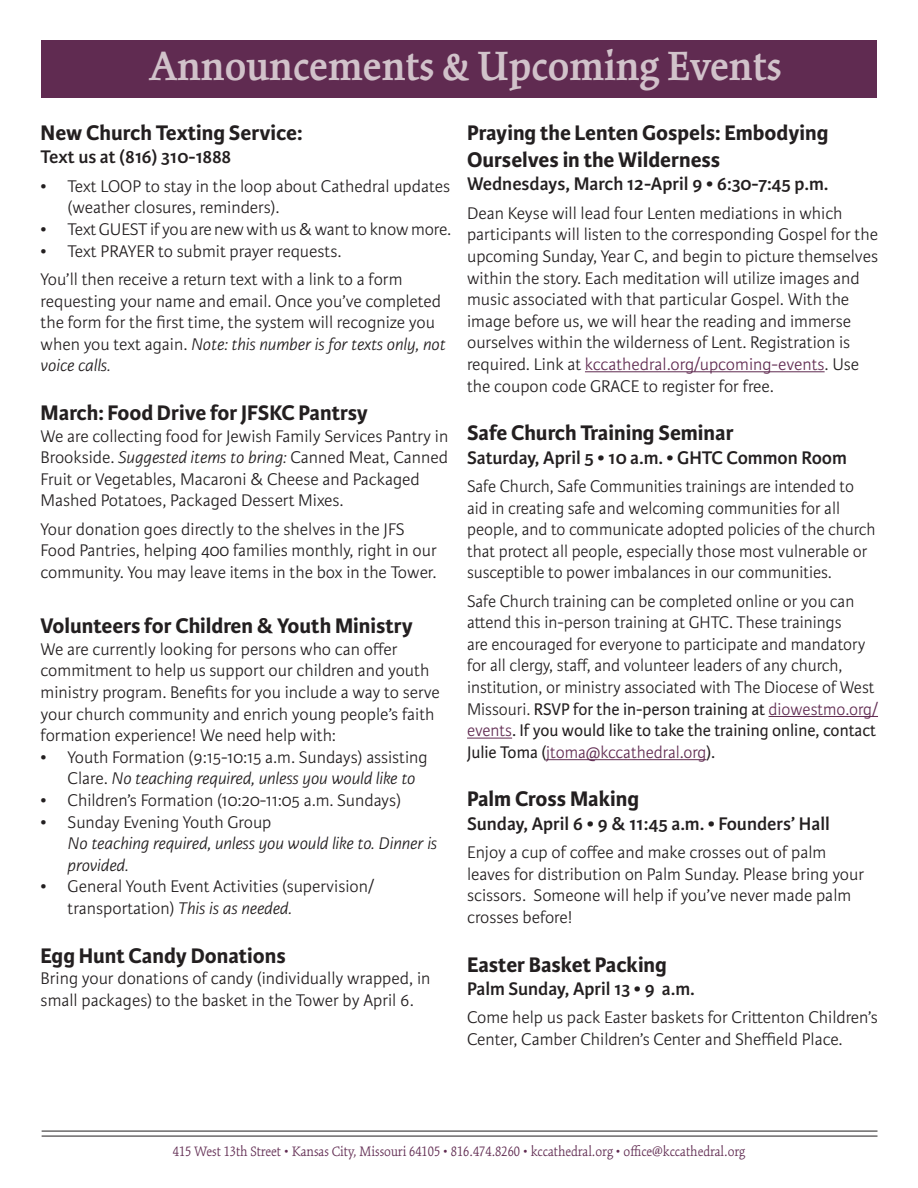
<style>
.page{position:relative;width:918px;height:1188px;background:#fff}
.page>*{position:absolute;margin:0;border:0;box-sizing:border-box;transform-origin:0 0}
.t1{font:600 45px "Kinesis Pro 3";color:#d1c2ca}
.t2{font:700 22.5px/27px "Karmina Sans";color:#231f20}
.t3{font:600 19.5px "Karmina Sans";color:#231f20}
.t4{font:300 18px/21.6px "Karmina Sans";color:#231f20}
.t5{font:italic 300 18px/21.6px "Karmina Sans";color:#231f20}
.t6{font:300 15px "Kinesis Pro 3";color:#602b51}
.s1{font-style:italic}
.s2{color:#602b51}
.s3{font-weight:400}
</style>
<div class="page">
<hr style="left:42px;top:1131px;width:836px;height:1px;background:#231f20">
<hr style="left:42px;top:1136px;width:836px;height:1px;background:#231f20">
<div style="left:41px;top:41px;width:836px;height:57px;background:#602b51"></div>
<hr style="left:585px;top:371px;width:240px;height:1px;background:#602b51">
<hr style="left:769px;top:716px;width:109px;height:1px;background:#602b51">
<hr style="left:467px;top:738px;width:45px;height:1px;background:#602b51">
<hr style="left:546px;top:759px;width:160px;height:1px;background:#602b51">
<h1 class="t1" style="left:150px;top:40px;width:633px">Announcements &amp; Upcoming Events</h1>
<p class="t2" style="left:41px;top:120px;width:263px">New Church Texting Service:</p>
<p class="t3" style="left:41px;top:146px;width:192px">Text us at (816) 310-1888</p>
<p class="t4" style="left:68px;top:176px;width:384px;text-indent:-27px">• Text LOOP to stay in the loop about Cathedral updates (weather closures, reminders).</p>
<p class="t4" style="left:41px;top:219px;width:412px">• Text GUEST if you are new with us &amp; want to know more.</p>
<p class="t4" style="left:41px;top:237px;width:363px;line-height:28.3px">• Text PRAYER to submit prayer requests.<br>You’ll then receive a return text with a link to a form</p>
<p class="t4" style="left:41px;top:290px;width:406px">requesting your name and email. Once you’ve completed the form for the first time, the system will recognize you when you text again. <span class="s1">Note: this number is for texts only, not voice calls.</span></p>
<p class="t2" style="left:41px;top:400px;width:329px">March: Food Drive for JFSKC Pantrsy</p>
<p class="t4" style="left:41px;top:425px;width:409px">We are collecting food for Jewish Family Services Pantry in Brookside. <span class="s1">Suggested items to bring:</span> Canned Meat, Canned Fruit or Vegetables, Macaroni &amp; Cheese and Packaged Mashed Potatoes, Packaged Dessert Mixes.</p>
<p class="t4" style="left:41px;top:518px;width:398px">Your donation goes directly to the shelves in the JFS<br>Food Pantries, helping 400 families monthly, right in our community. You may leave items in the box in the Tower.</p>
<p class="t2" style="left:41px;top:613px;width:374px">Volunteers for Children &amp; Youth Ministry</p>
<p class="t4" style="left:41px;top:639px;width:401px">We are currently looking for persons who can offer commitment to help us support our children and youth ministry program. Benefits for you include a way to serve your church community and enrich young people’s faith formation experience! We need help with:</p>
<p class="t4" style="left:68px;top:747px;width:362px;text-indent:-27px">• Youth Formation (9:15-10:15 a.m. Sundays) assisting<br>Clare. <span class="s1">No teaching required, unless you would like to</span></p>
<p class="t4" style="left:41px;top:790px;width:362px">• Children’s Formation (10:20-11:05 a.m. Sundays)</p>
<p class="t4" style="left:41px;top:811px;width:232px">• Sunday Evening Youth Group</p>
<p class="t5" style="left:68px;top:833px;width:371px">No teaching required, unless you would like to. Dinner is provided.</p>
<p class="t4" style="left:68px;top:876px;width:308px;text-indent:-27px">• General Youth Event Activities (supervision/ transportation) <span class="s1">This is as needed.</span></p>
<p class="t2" style="left:41px;top:942px;width:247px">Egg Hunt Candy Donations</p>
<p class="t4" style="left:41px;top:968px;width:391px">Bring your donations of candy (individually wrapped, in small packages) to the basket in the Tower by April 6.</p>
<p class="t2" style="left:467px;top:120px;width:363px">Praying the Lenten Gospels: Embodying<br>Ourselves in the Wilderness</p>
<p class="t3" style="left:467px;top:173px;width:363px">Wednesdays, March 12-April 9 • 6:30-7:45 p.m.</p>
<p class="t4" style="left:467px;top:203px;width:412px">Dean Keyse will lead four Lenten mediations in which participants will listen to the corresponding Gospel for the upcoming Sunday, Year C, and begin to picture themselves within the story. Each meditation will utilize images and music associated with that particular Gospel. With the image before us, we will hear the reading and immerse ourselves within the wilderness of Lent. Registration is required. Link at <span class="s2">kccathedral.org/upcoming-events</span>. Use the coupon code GRACE to register for free.</p>
<p class="t2" style="left:467px;top:420px;width:268px">Safe Church Training Seminar</p>
<p class="t3" style="left:467px;top:446px;width:381px">Saturday, April 5 • 10 a.m. • GHTC Common Room</p>
<p class="t4" style="left:467px;top:476px;width:410px">Safe Church, Safe Communities trainings are intended to aid in creating safe and welcoming communities for all people, and to communicate adopted policies of the church that protect all people, especially those most vulnerable or susceptible to power imbalances in our communities.</p>
<p class="t4" style="left:467px;top:590px;width:412px">Safe Church training can be completed online or you can attend this in-person training at GHTC. These trainings<br>are encouraged for everyone to participate and mandatory for all clergy, staff, and volunteer leaders of any church, institution, or ministry associated with The Diocese of West Missouri. <span class="s3">RSVP for the in-person training at</span> <span class="s2">diowestmo.org/ events</span><span class="s3">. If you would like to take the training online, contact Julie Toma (</span><span class="s2">jtoma@kccathedral.org</span><span class="s3">).</span></p>
<p class="t2" style="left:467px;top:786px;width:174px">Palm Cross Making</p>
<p class="t3" style="left:467px;top:813px;width:364px">Sunday, April 6 • 9 &amp; 11:45 a.m. • Founders’ Hall</p>
<p class="t4" style="left:467px;top:842px;width:399px">Enjoy a cup of coffee and make crosses out of palm leaves for distribution on Palm Sunday. Please bring your scissors. Someone will help if you’ve never made palm crosses before!</p>
<p class="t2" style="left:467px;top:951px;width:201px">Easter Basket Packing</p>
<p class="t3" style="left:467px;top:978px;width:229px">Palm Sunday, April 13 • 9 a.m.</p>
<p class="t4" style="left:467px;top:1007px;width:412px">Come help us pack Easter baskets for Crittenton Children’s<br>Center, Camber Children’s Center and Sheffield Place.</p>
<p class="t6" style="left:173px;top:1143px;width:574px">415 West 13th Street • Kansas City, Missouri 64105 • 816.474.8260 • kccathedral.org • office@kccathedral.org</p>
</div>
